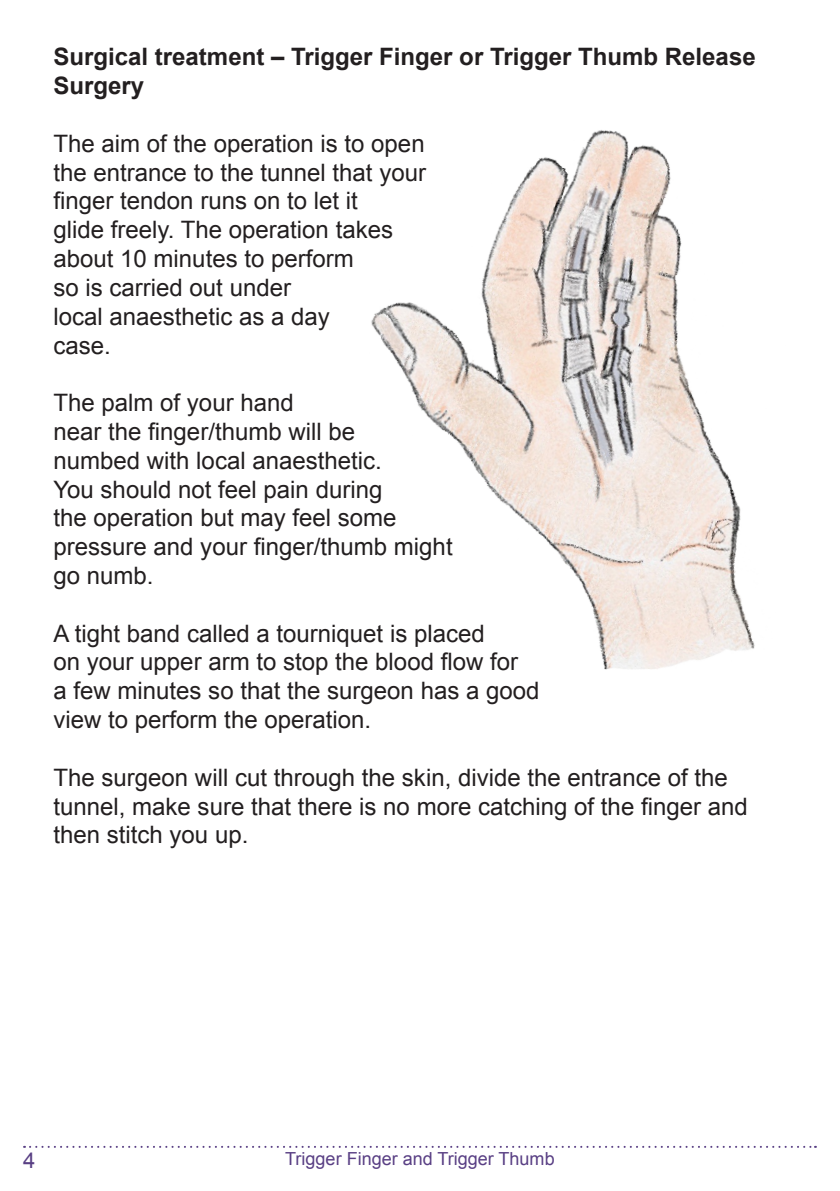
<style>
.page{position:relative;width:840px;height:1191px;background:#fff}
.page>*{position:absolute;margin:0;border:0;box-sizing:border-box;transform-origin:0 0}
.t1{font:24px/28.8px "Arial";color:#231f20}
.t2{font:700 24px/28.8px "Arial";color:#231f20}
.t3{font:22px "Arial";color:#593f84}
.t4{font:18px "Arial";color:#593f84}
</style>
<div class="page">
<svg style="left:24px;top:1145px;width:791px;height:2px"></svg>
<img style="left:371px;top:130px;width:384px;height:539px">
<p class="t2" style="left:53px;top:43px;width:703px">Surgical treatment – Trigger Finger or Trigger Thumb Release<br>Surgery</p>
<p class="t1" style="left:53px;top:129px;width:374px">The aim of the operation is to open the entrance to the tunnel that your finger tendon runs on to let it<br>glide freely. The operation takes about 10 minutes to perform<br>so is carried out under<br>local anaesthetic as a day<br>case.</p>
<p class="t1" style="left:53px;top:388px;width:400px">The palm of your hand<br>near the finger/thumb will be<br>numbed with local anaesthetic.<br>You should not feel pain during<br>the operation but may feel some pressure and your finger/thumb might go numb.</p>
<p class="t1" style="left:53px;top:619px;width:487px">A tight band called a tourniquet is placed<br>on your upper arm to stop the blood flow for<br>a few minutes so that the surgeon has a good view to perform the operation.</p>
<p class="t1" style="left:53px;top:763px;width:695px">The surgeon will cut through the skin, divide the entrance of the tunnel, make sure that there is no more catching of the finger and then stitch you up.</p>
<p class="t3" style="left:23px;top:1145px;width:14px">4</p>
<p class="t4" style="left:285px;top:1146px;width:271px">Trigger Finger and Trigger Thumb</p>
</div>
